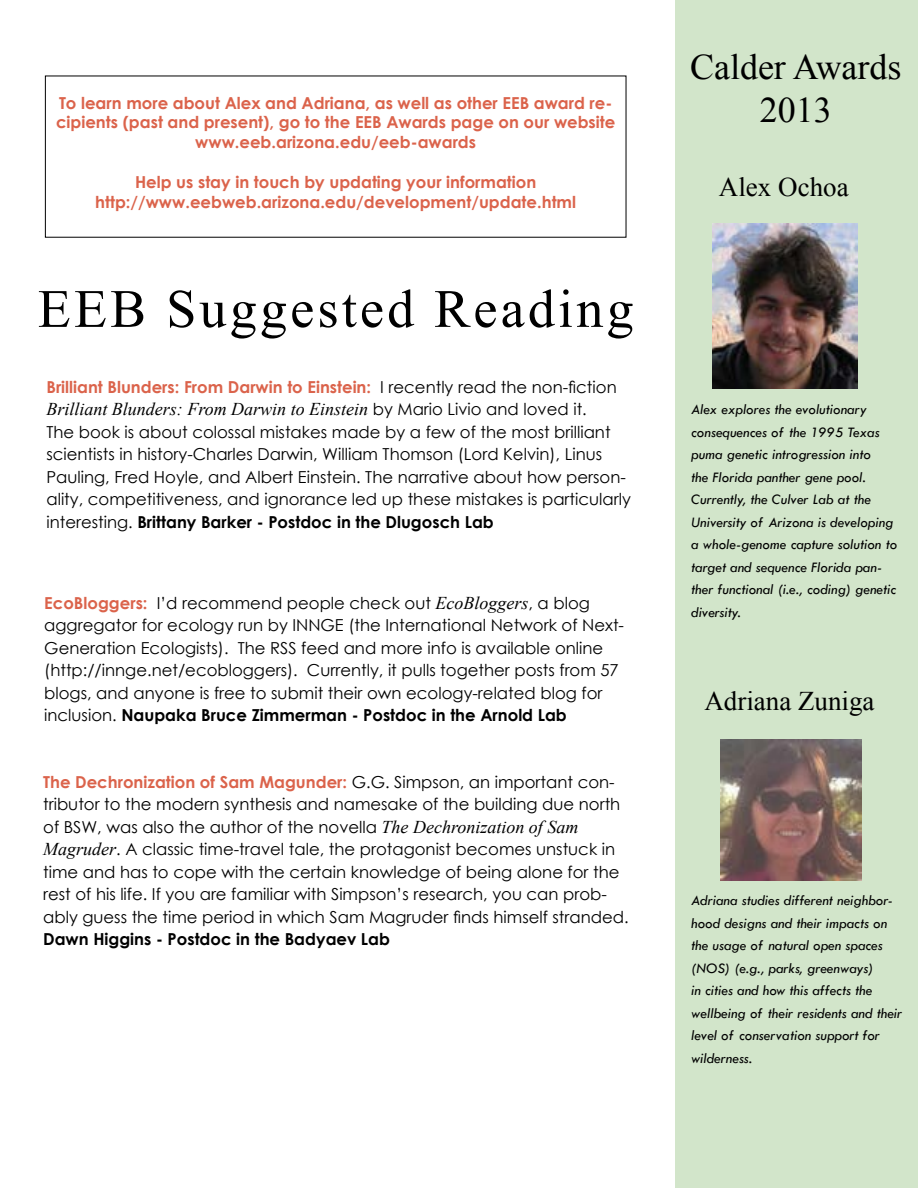
<style>
.page{position:relative;width:918px;height:1188px;background:#fff}
.page>*{position:absolute;margin:0;border:0;box-sizing:border-box;transform-origin:0 0}
.t1{font:54px "Times New Roman";letter-spacing:.06em;color:#000}
.t2{font:36px/43.2px "Times New Roman";color:#000;text-align:center}
.t3{font:27px "Times New Roman";color:#000}
.t4{font:italic 18px "Times New Roman";color:#000}
.t5{font:16.5px/22.5px "Century Gothic";color:#000}
.t6{font:700 16.5px/19.8px "Century Gothic";color:#db634b;text-align:center}
.t7{font:700 16.5px "Century Gothic";color:#000}
.t8{font:italic 15px/22.5px "Tw Cen";color:#000}
.s1{font-weight:400;color:#000}
.s2{font-family:"Century Gothic";font-style:normal;font-size:16.5px}
.s3{font-weight:700}
.s4{font-weight:700;color:#db634b}
.s5{font-family:"Times New Roman";font-style:italic;font-size:18px}
</style>
<div class="page">
<div style="left:675px;top:0;width:243px;height:1188px;background:#d2e5ca"></div>
<img style="left:721px;top:740px;width:141px;height:141px">
<img style="left:713px;top:224px;width:145px;height:164px">
<p class="t6" style="left:56px;top:92px;width:561px">To learn more about Alex and Adriana, as well as other EEB award re&shy;cipients (past and present), go to the EEB Awards page on our website www.eeb.arizona.edu/eeb-awards</p>
<p class="t6" style="left:95px;top:171px;width:482px">Help us stay in touch by updating your information http://www.eebweb.arizona.edu/development/update.html</p>
<h1 class="t1" style="left:38px;top:271px;width:597px">EEB Suggested Reading</h1>
<p class="t6" style="left:46px;top:376px;width:572px">Brilliant Blunders: From Darwin to Einstein: <span class="s1">I recently read the non-fiction</span></p>
<p class="t4" style="left:46px;top:397px;width:542px">Brilliant Blunders: From Darwin to Einstein <span class="s2">by Mario Livio and loved it.</span></p>
<p class="t5" style="left:46px;top:420px;width:586px">The book is about colossal mistakes made by a few of the most brilliant scientists in history-Charles Darwin, William Thomson (Lord Kelvin), Linus Pauling, Fred Hoyle, and Albert Einstein. The narrative about how person&shy;ality, competitiveness, and ignorance led up these mistakes is particularly interesting. <span class="s3">Brittany Barker - Postdoc in the Dlugosch Lab</span></p>
<p class="t5" style="left:44px;top:591px;width:581px"><span class="s4">EcoBloggers:</span> I’d recommend people check out <span class="s5">EcoBloggers</span>, a blog aggregator for ecology run by INNGE (the International Network of Next-Generation Ecologists). The RSS feed and more info is available online (http://innge.net/ecobloggers). Currently, it pulls together posts from 57 blogs, and anyone is free to submit their own ecology-related blog for inclusion. <span class="s3">Naupaka Bruce Zimmerman - Postdoc in the Arnold Lab</span></p>
<p class="t5" style="left:43px;top:770px;width:587px"><span class="s4">The Dechronization of Sam Magunder:</span> G.G. Simpson, an important con&shy;tributor to the modern synthesis and namesake of the building due north of BSW, was also the author of the novella <span class="s5">The Dechronization of Sam Magruder</span>. A classic time-travel tale, the protagonist becomes unstuck in time and has to cope with the certain knowledge of being alone for the rest of his life. If you are familiar with Simpson’s research, you can prob&shy;ably guess the time period in which Sam Magruder finds himself stranded.</p>
<p class="t7" style="left:43px;top:927px;width:348px">Dawn Higgins - Postdoc in the Badyaev Lab</p>
<h2 class="t2" style="left:690px;top:44px;width:213px">Calder Awards<br>2013</h2>
<h3 class="t3" style="left:719px;top:168px;width:131px">Alex Ochoa</h3>
<p class="t8" style="left:691px;top:398px;width:208px">Alex explores the evolutionary consequences of the 1995 Texas puma genetic introgression into<br>the Florida panther gene pool.<br>Currently, the Culver Lab at the<br>University of Arizona is developing a whole-genome capture solution to target and sequence Florida pan&shy;ther functional (i.e., coding) genetic diversity.</p>
<h3 class="t3" style="left:704px;top:682px;width:172px">Adriana Zuniga</h3>
<p class="t8" style="left:691px;top:889px;width:213px">Adriana studies different neighbor&shy;hood designs and their impacts on the usage of natural open spaces (NOS) (e.g., parks, greenways)<br>in cities and how this affects the wellbeing of their residents and their level of conservation support for wilderness.</p>
</div>
